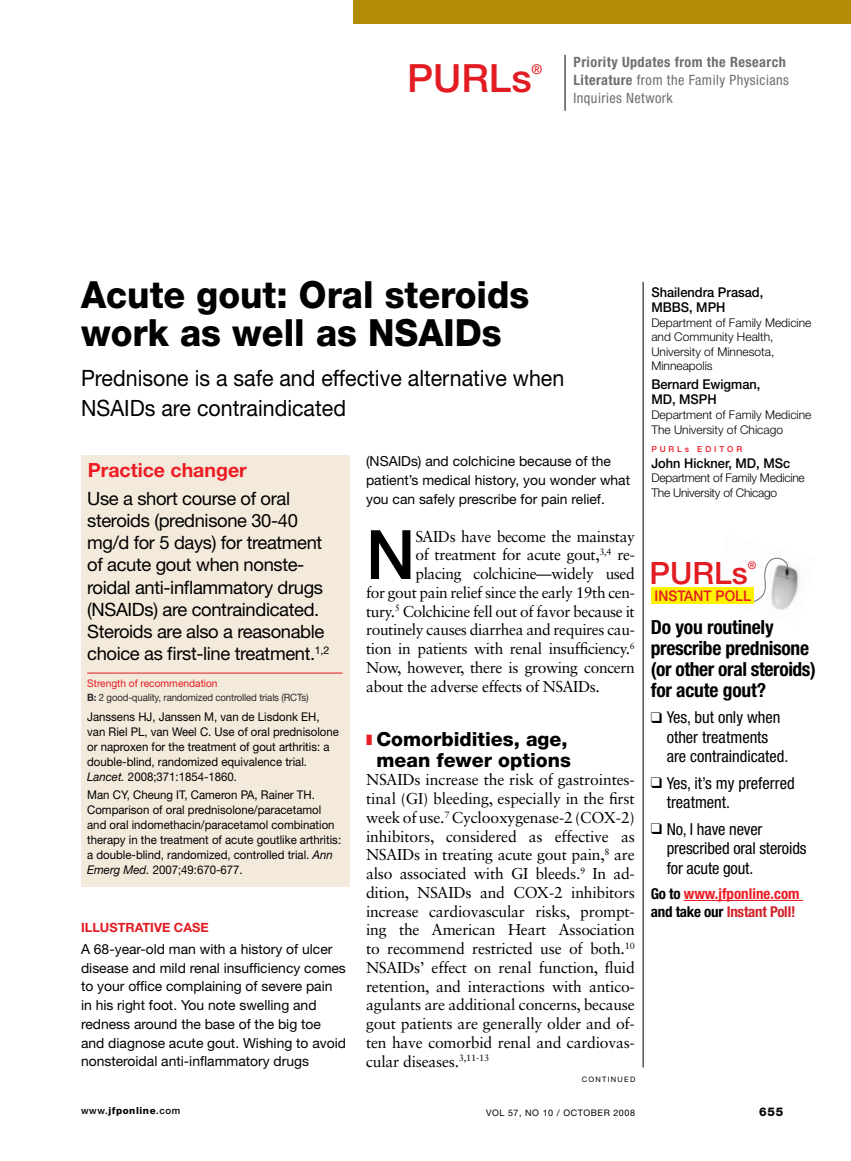
<style>
.page{position:relative;width:851px;height:1161px;background:#fff}
.page>*{position:absolute;margin:0;border:0;box-sizing:border-box;transform-origin:0 0}
.t1{font:500 68.25px "Helvetica Neue LT Std";color:#000}
.t2{font:500 39px "Helvetica Neue LT Std";color:#e31b22}
.t3{font:800 37.5px/37.5px "Helvetica Neue LT Std";color:#000;scale:.95 1}
.t4{font:500 30.75px "Helvetica Neue LT Std";color:#e31b22}
.t5{font:22.5px/30px "Helvetica Neue LT Std";color:#000;scale:.95 1}
.t6{font:700 condensed 19.5px/21px "Helvetica Neue LT Std";letter-spacing:-.015em;color:#000}
.t7{font:800 19.5px/20.2px "Helvetica Neue LT Std";color:#000}
.t8{font:700 19.5px "Helvetica Neue LT Std";color:#ed1c24}
.t9{font:18.3px/22.2px "Helvetica Neue LT Std";letter-spacing:-.02em;color:#000}
.t10{font:condensed 16.5px/19.5px "Helvetica Neue LT Std";color:#000}
.t11{font:15.75px/18.8px "Sabon LT Std";letter-spacing:-.025em;color:#000;text-align:justify}
.t12{font:700 condensed 15px/18px "Helvetica Neue LT Std";letter-spacing:-.015em;color:#ed1c24}
.t13{font:500 14.7px "Helvetica Neue LT Std";color:#e31b22;scale:.94 1}
.t14{font:700 condensed 14.25px/18px "Helvetica Neue LT Std";letter-spacing:.03em;color:#6d6f71}
.t15{font:13.8px/18.8px "Helvetica Neue LT Std";color:#000}
.t16{font:500 13.5px/15.5px "Helvetica Neue LT Std";color:#000;scale:.95 1}
.t17{font:500 13.5px "Helvetica Neue LT Std";color:#e31b22}
.t18{font:700 12.75px "Helvetica Neue LT Std";color:#e31b22}
.t19{font:12px/15px "Helvetica Neue LT Std";color:#000;scale:.95 1}
.t20{font:300 12px/14.4px "Helvetica Neue LT Std";color:#000}
.t21{font:300 12px/14.4px "Helvetica Neue LT Std";letter-spacing:-.02em;color:#000}
.t22{font:800 12px "Helvetica Neue LT Std";color:#000}
.t23{font:500 10.65px "Helvetica Neue LT Std";color:#e31b22}
.t24{font:10.5px "Helvetica Neue LT Std";color:#e31b22}
.t25{font:10.2px "Helvetica Neue LT Std";letter-spacing:-.015em;color:#29292a;scale:.95 1}
.t26{font:800 9.75px "Helvetica Neue LT Std";letter-spacing:.06em;color:#000}
.t27{font:9px "Helvetica Neue LT Std";letter-spacing:.06em;color:#000}
.t28{font:500 8.25px "Helvetica Neue LT Std";letter-spacing:.35em;color:#ed1c24}
.t29{font:7.5px "Helvetica Neue LT Std";letter-spacing:.17em;color:#000}
.s1{font-weight:400}
.s2{font-weight:700}
.s3{font-style:italic}
.s4{color:#000}
.s5{color:#d2232a}
.s6{font-weight:500}
</style>
<div class="page">
<hr style="left:564px;top:55px;width:1px;height:56px;background:#000">
<div style="left:353px;top:0;width:497px;height:24px;background:#b38c06"></div>
<div style="left:81px;top:456px;width:269px;height:431px;background:#f3eadb"></div>
<hr style="left:87px;top:673px;width:255px;height:1px;background:#e31b22">
<hr style="left:683px;top:900px;width:120px;height:1px;background:#ed1c24">
<img style="left:709px;top:557px;width:91px;height:53px">
<svg style="left:741px;top:558px;width:47px;height:47px"></svg>
<div style="left:651px;top:588px;width:103px;height:16px;background:#fff200"></div>
<hr style="left:642px;top:282px;width:1px;height:785px;background:#000">
<h2 class="t2" style="left:407px;top:55px;width:126px">PURLs</h2>
<p class="t17" style="left:531px;top:61px;width:12px">®</p>
<p class="t14" style="left:573px;top:53px;width:217px">Priority Updates from the Research<br>Literature <span class="s1">from the Family Physicians<br>Inquiries Network</span></p>
<h3 class="t3" style="left:81px;top:276px;width:473px">Acute gout: Oral steroids work as well as NSAIDs</h3>
<h3 class="t5" style="left:81px;top:362px;width:510px">Prednisone is a safe and effective alternative when<br>NSAIDs are contraindicated</h3>
<p class="t8" style="left:88px;top:458px;width:160px">Practice changer</p>
<p class="t9" style="left:87px;top:487px;width:244px">Use a short course of oral steroids (prednisone 30-40 mg/d for 5 days) for treatment of acute gout when nonste&shy;roidal anti-inflammatory drugs (NSAIDs) are contraindicated.<br>Steroids are also a reasonable choice as first-line treatment.<sup>1,2</sup></p>
<p class="t24" style="left:87px;top:677px;width:132px">Strength of recommendation</p>
<p class="t25" style="left:87px;top:691px;width:234px"><span class="s2">B:</span> 2 good-quality, randomized controlled trials (RCTs)</p>
<p class="t19" style="left:87px;top:709px;width:266px">Janssens HJ, Janssen M, van de Lisdonk EH, van Riel PL, van Weel C. Use of oral prednisolone or naproxen for the treatment of gout arthritis: a double-blind, randomized equivalence trial.<br><span class="s3">Lancet.</span> 2008;371:1854-1860.</p>
<p class="t19" style="left:87px;top:787px;width:269px">Man CY, Cheung IT, Cameron PA, Rainer TH.<br>Comparison of oral prednisolone/paracetamol and oral indomethacin/paracetamol combination therapy in the treatment of acute goutlike arthritis: a double-blind, randomized, controlled trial. <span class="s3">Ann Emerg Med.</span> 2007;49:670-677.</p>
<p class="t18" style="left:81px;top:920px;width:129px">Illustrative case</p>
<p class="t15" style="left:81px;top:940px;width:266px">A 68-year-old man with a history of ulcer disease and mild renal insufficiency comes to your office complaining of severe pain in his right foot. You note swelling and redness around the base of the big toe and diagnose acute gout. Wishing to avoid nonsteroidal anti-inflammatory drugs</p>
<p class="t15" style="left:366px;top:452px;width:265px">(NSAIDs) and colchicine because of the patient’s medical history, you wonder what you can safely prescribe for pain relief.</p>
<h1 class="t1" style="left:366px;top:514px;width:51px">N</h1>
<p class="t11" style="left:415px;top:526px;width:221px">SAIDs have become the mainstay</p>
<p class="t11" style="left:415px;top:545px;width:221px">of treatment for acute gout,<sup>3,4</sup> re-</p>
<p class="t11" style="left:415px;top:564px;width:221px">placing colchicine—widely used</p>
<p class="t11" style="left:366px;top:583px;width:270px">for gout pain relief since the early 19th cen-</p>
<p class="t11" style="left:366px;top:601px;width:270px">tury.<sup>5</sup> Colchicine fell out of favor because it</p>
<p class="t11" style="left:366px;top:620px;width:270px">routinely causes diarrhea and requires cau-</p>
<p class="t11" style="left:366px;top:639px;width:270px">tion in patients with renal insufficiency.<sup>6</sup></p>
<p class="t11" style="left:366px;top:658px;width:270px">Now, however, there is growing concern</p>
<p class="t11" style="left:366px;top:676px;width:235px">about the adverse effects of NSAIDs.</p>
<p class="t7" style="left:376px;top:729px;width:196px">Comorbidities, age, mean fewer options</p>
<p class="t11" style="left:366px;top:770px;width:270px">NSAIDs increase the risk of gastrointes&shy;tinal (GI) bleeding, especially in the first week of use.<sup>7</sup> Cyclooxygenase-2 (COX-2) inhibitors, considered as effective as NSAIDs in treating acute gout pain,<sup>8</sup> are also associated with GI bleeds.<sup>9</sup> In ad&shy;dition, NSAIDs and COX-2 inhibitors increase cardiovascular risks, prompt&shy;ing the American Heart Association to recommend restricted use of both.<sup>10<br></sup>NSAIDs’ effect on renal function, fluid retention, and interactions with antico&shy;agulants are additional concerns, because gout patients are generally older and of&shy;ten have comorbid renal and cardiovas&shy;cular diseases.<sup>3,11-13</sup></p>
<p class="t29" style="left:581px;top:1075px;width:32px">con tinu</p>
<p class="t29" style="left:624px;top:1075px;width:12px">ed</p>
<p class="t16" style="left:651px;top:284px;width:119px">Shailendra Prasad,<br>MBBS, MPH</p>
<p class="t20" style="left:651px;top:315px;width:162px">Department of Family Medicine and Community Health,<br>University of Minnesota,<br>Minneapolis</p>
<p class="t16" style="left:651px;top:376px;width:116px">Bernard Ewigman,<br>MD, MSPH</p>
<p class="t20" style="left:651px;top:408px;width:162px">Department of Family Medicine<br>The University of Chicago</p>
<p class="t28" style="left:651px;top:444px;width:54px">PURLs ed</p>
<p class="t28" style="left:714px;top:444px;width:27px">itor</p>
<p class="t16" style="left:651px;top:455px;width:148px">John Hickner, MD, MSc</p>
<p class="t21" style="left:651px;top:470px;width:155px">Department of Family Medicine<br>The University of Chicago</p>
<h3 class="t4" style="left:649px;top:554px;width:100px">PURLs</h3>
<p class="t23" style="left:747px;top:559px;width:10px">®</p>
<p class="t13" style="left:654px;top:587px;width:95px">instant poll</p>
<p class="t6" style="left:650px;top:616px;width:167px">Do you routinely prescribe prednisone (or other oral steroids) for acute gout?</p>
<p class="t10" style="left:666px;top:708px;width:123px;text-indent:-16px">❑ Yes, but only when other treatments are contraindicated.</p>
<p class="t10" style="left:666px;top:773px;width:129px;text-indent:-16px">❑ Yes, it’s my preferred treatment.</p>
<p class="t10" style="left:666px;top:819px;width:141px;text-indent:-16px">❑ No, I have never prescribed oral steroids for acute gout.</p>
<p class="t12" style="left:650px;top:884px;width:150px"><span class="s4">Go to</span> www.jfponline.com <span class="s4">and take our</span> <span class="s5">Instant Poll!</span></p>
<p class="t26" style="left:81px;top:1105px;width:101px"><span class="s6">www.</span>jfponline<span class="s6">.com</span></p>
<p class="t27" style="left:486px;top:1107px;width:150px">vol 57, No 10 / October 2008</p>
<p class="t22" style="left:759px;top:1104px;width:26px">655</p>
</div>
